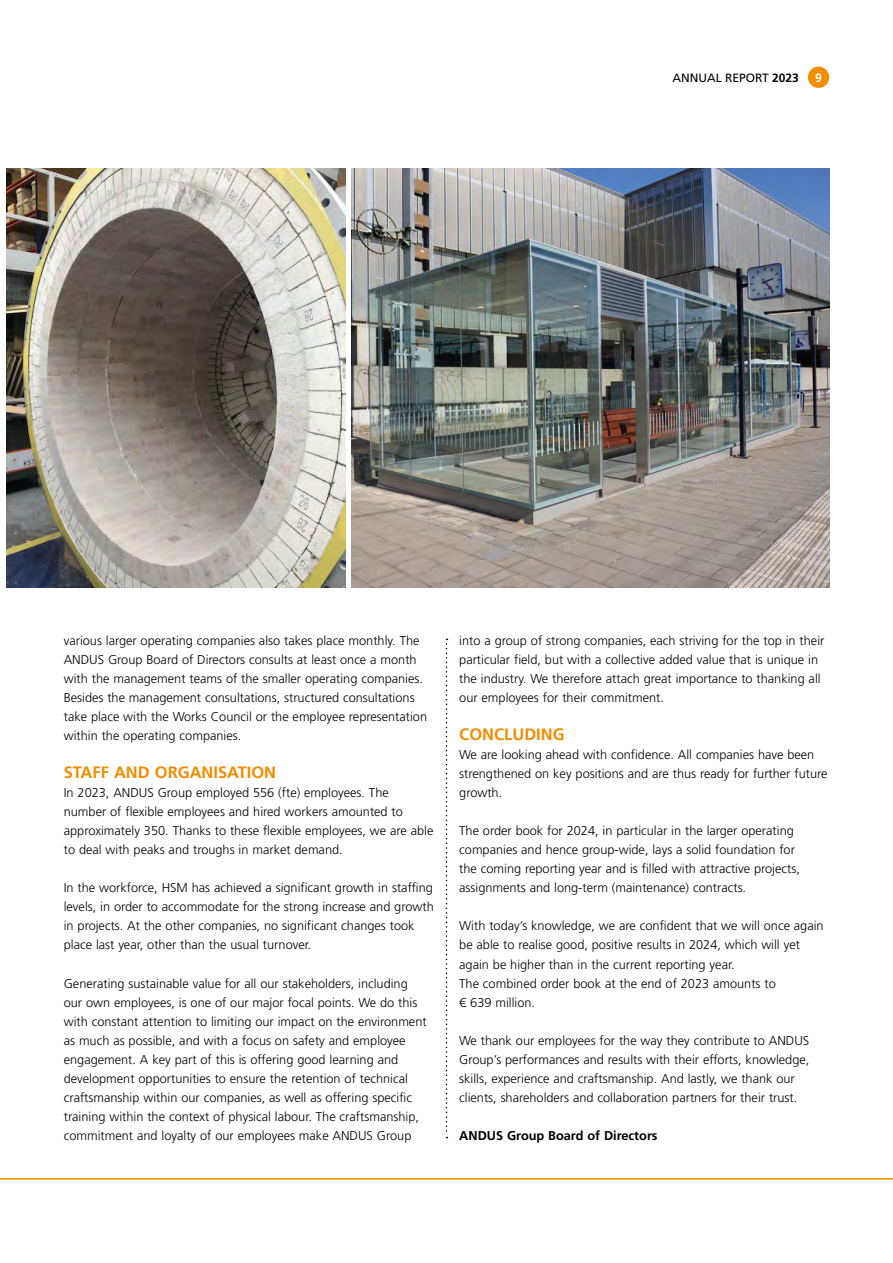
<style>
.page{position:relative;width:893px;height:1263px;background:#fff}
.page>*{position:absolute;margin:0;border:0;box-sizing:border-box;transform-origin:0 0}
.t1{font:16.5px "Frutiger LT 65 Bd";color:#f28c00}
.t2{font:12.75px/19px "Frutiger LT 45 Lt";color:#000}
.t3{font:12.75px "Frutiger LT 65 Bd";color:#000}
.t4{font:12.15px "Frutiger LT 65 Bd";color:#fff}
.t5{font:12px "Frutiger LT 55 Rm";color:#000}
.s1{font-family:"Frutiger LT 65 Bd"}
</style>
<div class="page">
<img style="left:6px;top:168px;width:340px;height:419px">
<img style="left:351px;top:168px;width:478px;height:419px">
<hr style="left:0;top:1178px;width:893px;height:1px;background:#f28c00">
<div style="left:808px;top:67px;width:21px;height:21px;background:#f28c00;border-radius:50%"></div>
<svg style="left:446px;top:639px;width:1px;height:499px"></svg>
<p class="t5" style="left:672px;top:70px;width:128px">ANNUAL REPORT <span class="s1">2023</span></p>
<p class="t4" style="left:815px;top:70px;width:8px">9</p>
<p class="t2" style="left:64px;top:631px;width:365px">various larger operating companies also takes place monthly. The ANDUS Group Board of Directors consults at least once a month with the management teams of the smaller operating companies.<br>Besides the management consultations, structured consultations take place with the Works Council or the employee representation within the operating companies.</p>
<p class="t1" style="left:64px;top:762px;width:214px">STAFF AND ORGANISATION</p>
<p class="t2" style="left:64px;top:783px;width:371px">In 2023, ANDUS Group employed 556 (fte) employees. The number of flexible employees and hired workers amounted to approximately 350. Thanks to these flexible employees, we are able to deal with peaks and troughs in market demand.</p>
<p class="t2" style="left:64px;top:878px;width:371px">In the workforce, HSM has achieved a significant growth in staffing levels, in order to accommodate for the strong increase and growth in projects. At the other companies, no significant changes took place last year, other than the usual turnover.</p>
<p class="t2" style="left:64px;top:974px;width:364px">Generating sustainable value for all our stakeholders, including our own employees, is one of our major focal points. We do this with constant attention to limiting our impact on the environment as much as possible, and with a focus on safety and employee engagement. A key part of this is offering good learning and development opportunities to ensure the retention of technical craftsmanship within our companies, as well as offering specific training within the context of physical labour. The craftsmanship, commitment and loyalty of our employees make ANDUS Group</p>
<p class="t2" style="left:459px;top:631px;width:367px">into a group of strong companies, each striving for the top in their particular field, but with a collective added value that is unique in the industry. We therefore attach great importance to thanking all our employees for their commitment.</p>
<p class="t1" style="left:459px;top:724px;width:107px">CONCLUDING</p>
<p class="t2" style="left:459px;top:745px;width:370px">We are looking ahead with confidence. All companies have been strengthened on key positions and are thus ready for further future growth.</p>
<p class="t2" style="left:459px;top:821px;width:342px">The order book for 2024, in particular in the larger operating companies and hence group-wide, lays a solid foundation for the coming reporting year and is filled with attractive projects, assignments and long-term (maintenance) contracts.</p>
<p class="t2" style="left:459px;top:917px;width:366px">With today’s knowledge, we are confident that we will once again be able to realise good, positive results in 2024, which will yet again be higher than in the current reporting year.<br>The combined order book at the end of 2023 amounts to<br>€ 639 million.</p>
<p class="t2" style="left:459px;top:1031px;width:352px">We thank our employees for the way they contribute to ANDUS Group’s performances and results with their efforts, knowledge, skills, experience and craftsmanship. And lastly, we thank our clients, shareholders and collaboration partners for their trust.</p>
<p class="t3" style="left:459px;top:1128px;width:200px">ANDUS Group Board of Directors</p>
</div>
